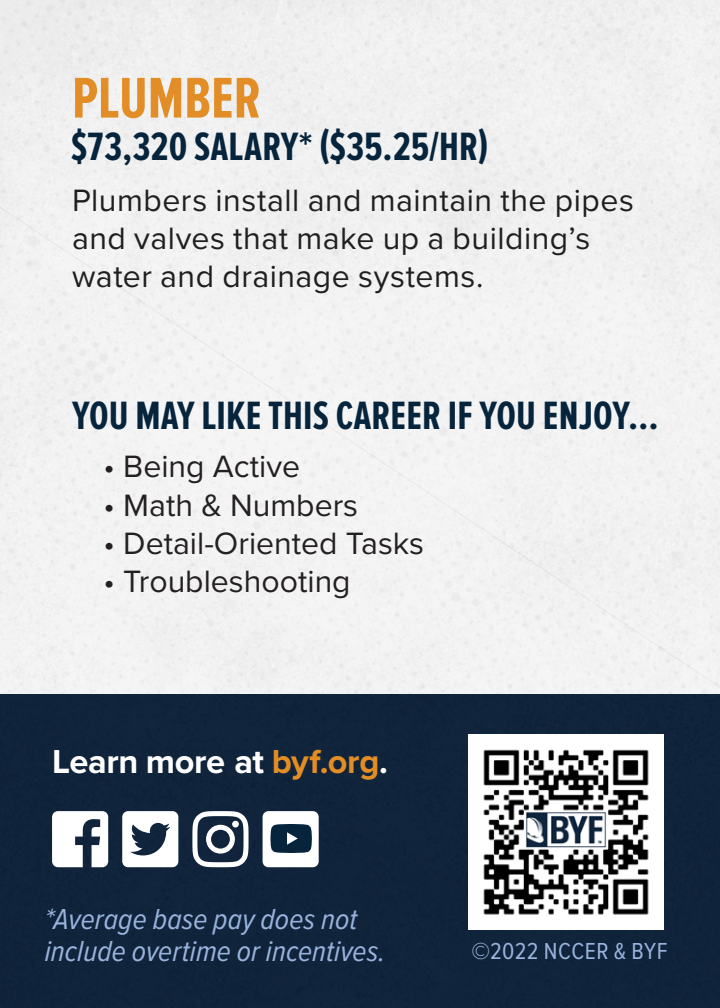
<style>
.page{position:relative;width:720px;height:1008px;background:#fff}
.page>*{position:absolute;margin:0;border:0;box-sizing:border-box;transform-origin:0 0}
.t1{font:700 59.6px "Proxima Nova Ex Cn";color:#e28d25}
.t2{font:700 40.8px "Proxima Nova Ex Cn";letter-spacing:.005em;color:#06253d}
.t3{font:700 34.4px "Proxima Nova";letter-spacing:-.01em;color:#fff}
.t4{font:32px/38.4px "Proxima Nova";letter-spacing:.015em;color:#211e1f}
.t5{font:32px "Proxima Nova";color:#242021}
.t6{font:italic 30px/32px "Proxima Nova Cond";letter-spacing:.005em;color:#99b3dc}
.t7{font:24px "Proxima Nova Cond";letter-spacing:.02em;color:#99b3dc}
.s1{color:#e28d25}
</style>
<div class="page">
<div style="left:0;top:0;width:720px;height:694px;background:#f2f2f3"></div>
<div style="left:0;top:694px;width:720px;height:314px;background:#10243b"></div>
<img style="left:469px;top:734px;width:194px;height:195px">
<svg style="left:192px;top:811px;width:57px;height:56px"></svg>
<svg style="left:52px;top:811px;width:56px;height:56px"></svg>
<svg style="left:122px;top:811px;width:56px;height:56px"></svg>
<svg style="left:263px;top:811px;width:56px;height:56px"></svg>
<h1 class="t1" style="left:72px;top:65px;width:191px">PLUMBER</h1>
<p class="t2" style="left:71px;top:124px;width:419px">$73,320 SALARY* ($35.25/HR)</p>
<p class="t4" style="left:72px;top:179px;width:563px">Plumbers install and maintain the pipes and valves that make up a building’s water and drainage systems.</p>
<p class="t2" style="left:72px;top:393px;width:588px">YOU MAY LIKE THIS CAREER IF YOU ENJOY…</p>
<p class="t5" style="left:104px;top:443px;width:198px">• Being Active</p>
<p class="t5" style="left:104px;top:481px;width:256px">• Math &amp; Numbers</p>
<p class="t5" style="left:104px;top:519px;width:322px">• Detail-Oriented Tasks</p>
<p class="t5" style="left:104px;top:558px;width:249px">• Troubleshooting</p>
<p class="t3" style="left:52px;top:736px;width:337px">Learn more at <span class="s1">byf.org</span>.</p>
<p class="t6" style="left:45px;top:902px;width:342px">*Average base pay does not include overtime or incentives.</p>
<p class="t7" style="left:472px;top:934px;width:198px">©2022 NCCER &amp; BYF</p>
</div>
